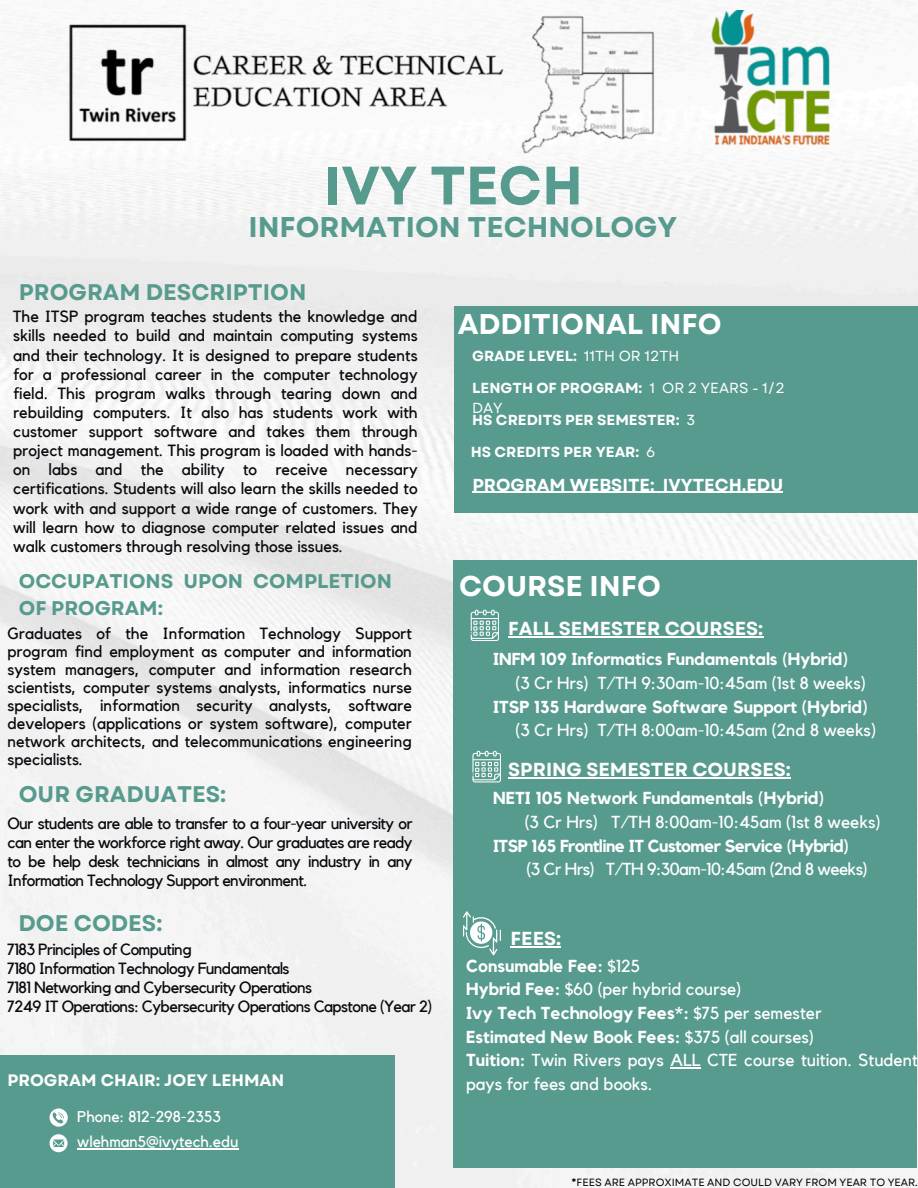
<style>
.page{position:relative;width:918px;height:1188px;background:#fff}
.page>*{position:absolute;margin:0;border:0;box-sizing:border-box;transform-origin:0 0}
.t1{font:700 54px "Garet";color:#579b8e}
.t2{font:700 28.65px "Garet";color:#fff}
.t3{font:700 28.5px "Garet";color:#579b8e}
.t4{font:700 22.65px "Garet";color:#579b8e}
.t5{font:700 19.8px/27px "Garet";color:#579b8e}
.t6{font:700 18.75px "Garet";color:#fff}
.t7{font:17.25px/23.7px "Kollektif";color:#fff}
.t8{font:700 17.25px "Kollektif";color:#fff}
.t9{font:700 17.25px "Kollektif";letter-spacing:-.035em;color:#fff}
.t10{font:17.25px "Kollektif";letter-spacing:-.035em;color:#fff}
.t11{font:700 17.25px "Garet";color:#fff}
.t12{font:700 16.65px "Garet";color:#fff}
.t13{font:16.2px/19.2px "Kollektif";letter-spacing:-.035em;color:#070a0e;text-align:justify}
.t14{font:15.6px "Kollektif";color:#fff}
.t15{font:700 14.55px/19.8px "Garet";color:#fff}
.t16{font:10.5px "Garet";color:#000}
.s1{font-weight:400}
.s2{font-weight:700}
</style>
<div class="page">
<img style="left:0;top:10px;width:918px;height:1178px">
<div style="left:454px;top:306px;width:463px;height:207px;background:#579b8e"></div>
<div style="left:453px;top:560px;width:464px;height:607px;background:#579b8e"></div>
<div style="left:0;top:1055px;width:395px;height:133px;background:#579b8e"></div>
<svg style="left:463px;top:911px;width:38px;height:44px"></svg>
<svg style="left:50px;top:1108px;width:18px;height:18px"></svg>
<svg style="left:50px;top:1134px;width:18px;height:18px"></svg>
<svg style="left:471px;top:610px;width:28px;height:31px"></svg>
<svg style="left:472px;top:751px;width:29px;height:31px"></svg>
<img style="left:50px;top:11px;width:833px;height:152px">
<hr style="left:508px;top:636px;width:255px;height:1px;background:#fff">
<hr style="left:511px;top:946px;width:50px;height:1px;background:#fff">
<hr style="left:670px;top:1067px;width:31px;height:2px;background:#fff">
<hr style="left:77px;top:1148px;width:161px;height:2px;background:#fff">
<hr style="left:508px;top:778px;width:283px;height:1px;background:#fff">
<hr style="left:472px;top:492px;width:183px;height:1px;background:#fff">
<hr style="left:663px;top:492px;width:120px;height:1px;background:#fff">
<p class="t1" style="left:324px;top:147px;width:261px">IVY TECH</p>
<p class="t3" style="left:248px;top:207px;width:430px">INFORMATION TECHNOLOGY</p>
<h2 class="t4" style="left:19px;top:275px;width:289px">PROGRAM DESCRIPTION</h2>
<h1 class="t13" style="left:13px;top:308px;width:406px">The ITSP program teaches students the knowledge and skills needed to build and maintain computing systems and their technology. It is designed to prepare students for a professional career in the computer technology field. This program walks through tearing down and rebuilding computers. It also has students work with customer support software and takes them through project management. This program is loaded with hands&shy;on labs and the ability to receive necessary certifications. Students will also learn the skills needed to work with and support a wide range of customers. They will learn how to diagnose computer related issues and walk customers through resolving those issues.</h1>
<p class="t5" style="left:19px;top:567px;width:375px">OCCUPATIONS UPON COMPLETION<br>OF PROGRAM:</p>
<h3 class="t13" style="left:7px;top:625px;width:406px;line-height:18px">Graduates of the Information Technology Support program find employment as computer and information system managers, computer and information research scientists, computer systems analysts, informatics nurse specialists, information security analysts, software developers (applications or system software), computer network architects, and telecommunications engineering specialists.</h3>
<h4 class="t4" style="left:19px;top:778px;width:209px">OUR GRADUATES:</h4>
<h1 class="t13" style="left:7px;top:814px;width:407px">Our students are able to transfer to a four-year university or can enter the workforce right away. Our graduates are ready to be help desk technicians in almost any industry in any Information Technology Support environment.</h1>
<p class="t4" style="left:19px;top:907px;width:145px">DOE CODES:</p>
<h3 class="t13" style="left:7px;top:940px;width:427px;text-align:left">7183 Principles of Computing<br>7180 Information Technology Fundamentals<br>7181 Networking and Cybersecurity Operations<br>7249 IT Operations: Cybersecurity Operations Capstone (Year 2)</h3>
<h6 class="t12" style="left:7px;top:1069px;width:278px">PROGRAM CHAIR: JOEY LEHMAN</h6>
<h4 class="t14" style="left:77px;top:1109px;width:145px">Phone: 812-298-2353</h4>
<p class="t14" style="left:77px;top:1135px;width:163px">wlehman5@ivytech.edu</p>
<h5 class="t2" style="left:458px;top:303px;width:265px">ADDITIONAL INFO</h5>
<h5 class="t15" style="left:472px;top:346px;width:209px">GRADE LEVEL: <span class="s1">11TH OR 12TH</span></h5>
<h5 class="t15" style="left:472px;top:378px;width:314px">LENGTH OF PROGRAM: <span class="s1">1 OR 2 YEARS - 1/2<br>DAY</span></h5>
<h1 class="t15" style="left:472px;top:410px;width:225px">HS CREDITS PER SEMESTER: <span class="s1">3</span></h1>
<h6 class="t15" style="left:471px;top:442px;width:186px">HS CREDITS PER YEAR: <span class="s1">6</span></h6>
<h6 class="t11" style="left:472px;top:472px;width:312px">PROGRAM WEBSITE: IVYTECH.EDU</h6>
<h3 class="t2" style="left:459px;top:565px;width:203px">COURSE INFO</h3>
<h5 class="t6" style="left:508px;top:615px;width:257px">FALL SEMESTER COURSES:</h5>
<h2 class="t8" style="left:493px;top:651px;width:356px">INFM 109 Informatics Fundamentals (Hybrid)</h2>
<h2 class="t7" style="left:516px;top:672px;width:352px">(3 Cr Hrs) T/TH 9:30am-10:45am (1st 8 weeks)</h2>
<h2 class="t8" style="left:493px;top:699px;width:376px">ITSP 135 Hardware Software Support (Hybrid)</h2>
<h2 class="t7" style="left:516px;top:719px;width:362px">(3 Cr Hrs) T/TH 8:00am-10:45am (2nd 8 weeks)</h2>
<h6 class="t6" style="left:508px;top:756px;width:284px">SPRING SEMESTER COURSES:</h6>
<h5 class="t8" style="left:493px;top:790px;width:332px">NETI 105 Network Fundamentals (Hybrid)</h5>
<h5 class="t7" style="left:525px;top:811px;width:358px">(3 Cr Hrs) T/TH 8:00am-10:45am (1st 8 weeks)</h5>
<h5 class="t9" style="left:493px;top:838px;width:357px">ITSP 165 Frontline IT Customer Service (Hybrid)</h5>
<h5 class="t10" style="left:526px;top:861px;width:343px">(3 Cr Hrs) T/TH 9:30am-10:45am (2nd 8 weeks)</h5>
<h2 class="t6" style="left:511px;top:925px;width:52px">FEES:</h2>
<h5 class="t7" style="left:466px;top:955px;width:453px"><span class="s2">Consumable Fee:</span> $125<br><span class="s2">Hybrid Fee:</span> $60 (per hybrid course)<br><span class="s2">Ivy Tech Technology Fees*:</span> $75 per semester<br><span class="s2">Estimated New Book Fees:</span> $375 (all courses)<br><span class="s2">Tuition:</span> Twin Rivers pays ALL CTE course tuition. Student pays for fees and books.</h5>
<p class="t16" style="left:572px;top:1174px;width:348px">*FEES ARE APPROXIMATE AND COULD VARY FROM YEAR TO YEAR.</p>
</div>
